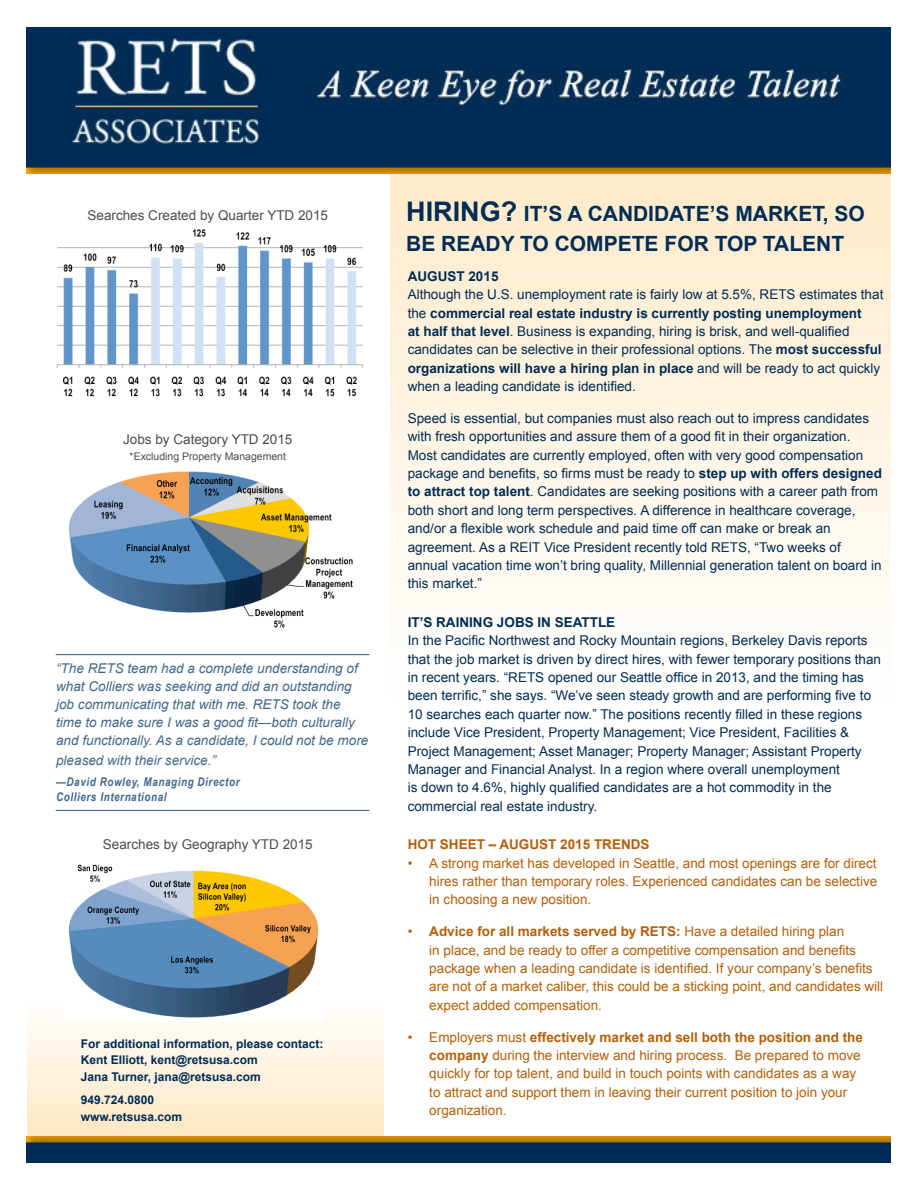
<style>
.page{position:relative;width:918px;height:1188px;background:#fff}
.page>*{position:absolute;margin:0;border:0;box-sizing:border-box;transform-origin:0 0}
.t1{font:700 21px/30px "Arial";color:#002c55}
.t2{font:13.5px/18.3px "Arial";color:#002c55}
.t3{font:13.5px/18.3px "Arial";color:#b55f08}
.t4{font:italic 13.5px/18px "Arial";color:#40688e}
.t5{font:13.5px "Arial";color:#4b4c4d}
.t6{font:700 13.5px "Arial";color:#002c55}
.t7{font:700 13.5px "Arial";color:#b55f08}
.t8{font:700 12px "Arial";color:#002c55}
.t9{font:italic 700 12px "Arial Narrow";letter-spacing:.05em;color:#40688e}
.t10{font:10.5px "Arial";color:#4b4c4d}
.s1{font-size:27px}
.s2{font-weight:700}
</style>
<div class="page">
<svg style="left:27px;top:1022px;width:357px;height:114px;background:#fef1db"></svg>
<svg style="left:390px;top:174px;width:501px;height:420px"></svg>
<img style="left:27px;top:28px;width:864px;height:146px">
<img style="left:27px;top:1136px;width:864px;height:27px">
<hr style="left:56px;top:654px;width:313px;height:1px;background:#40688e">
<hr style="left:56px;top:810px;width:313px;height:1px;background:#40688e">
<img style="left:56px;top:230px;width:308px;height:167px">
<img style="left:68px;top:471px;width:285px;height:157px">
<img style="left:68px;top:864px;width:251px;height:154px">
<p class="t5" style="left:88px;top:207px;width:242px">Searches Created by Quarter YTD 2015</p>
<p class="t5" style="left:123px;top:430px;width:171px">Jobs by Category YTD 2015</p>
<p class="t10" style="left:130px;top:450px;width:158px">*Excluding Property Management</p>
<p class="t4" style="left:56px;top:660px;width:314px">“The RETS team had a complete understanding of what Colliers was seeking and did an outstanding job communicating that with me. RETS took the time to make sure I was a good fit—both culturally and functionally. As a candidate, I could not be more</p>
<p class="t4" style="left:56px;top:751px;width:161px">pleased with their service.”</p>
<p class="t9" style="left:56px;top:773px;width:185px">—David Rowley, Managing Director</p>
<p class="t9" style="left:56px;top:788px;width:112px">Colliers International</p>
<p class="t5" style="left:103px;top:835px;width:211px">Searches by Geography YTD 2015</p>
<p class="t8" style="left:81px;top:1036px;width:244px">For additional information, please contact:</p>
<p class="t8" style="left:81px;top:1052px;width:179px">Kent Elliott, kent@retsusa.com</p>
<p class="t8" style="left:81px;top:1069px;width:182px">Jana Turner, jana@retsusa.com</p>
<p class="t8" style="left:81px;top:1092px;width:75px">949.724.0800</p>
<p class="t8" style="left:81px;top:1108px;width:103px">www.retsusa.com</p>
<p class="t1" style="left:406px;top:200px;width:460px"><span class="s1">HIRING?</span> IT’S A CANDIDATE’S MARKET, SO<br>BE READY TO COMPETE FOR TOP TALENT</p>
<p class="t6" style="left:408px;top:267px;width:92px">AUGUST 2015</p>
<p class="t2" style="left:408px;top:285px;width:477px">Although the U.S. unemployment rate is fairly low at 5.5%, RETS estimates that the <span class="s2">commercial real estate industry is currently posting unemployment<br>at half that level</span>. Business is expanding, hiring is brisk, and well-qualified candidates can be selective in their professional options. The <span class="s2">most successful organizations will have a hiring plan in place</span> and will be ready to act quickly when a leading candidate is identified.</p>
<p class="t2" style="left:408px;top:409px;width:476px">Speed is essential, but companies must also reach out to impress candidates with fresh opportunities and assure them of a good fit in their organization.<br>Most candidates are currently employed, often with very good compensation package and benefits, so firms must be ready to <span class="s2">step up with offers designed to attract top talent</span>. Candidates are seeking positions with a career path from both short and long term perspectives. A difference in healthcare coverage, and/or a flexible work schedule and paid time off can make or break an agreement. As a REIT Vice President recently told RETS, “Two weeks of annual vacation time won’t bring quality, Millennial generation talent on board in this market.”</p>
<p class="t6" style="left:408px;top:613px;width:209px">IT’S RAINING JOBS IN SEATTLE</p>
<p class="t2" style="left:408px;top:632px;width:475px">In the Pacific Northwest and Rocky Mountain regions, Berkeley Davis reports that the job market is driven by direct hires, with fewer temporary positions than in recent years. “RETS opened our Seattle office in 2013, and the timing has been terrific,” she says. “We’ve seen steady growth and are performing five to 10 searches each quarter now.” The positions recently filled in these regions include Vice President, Property Management; Vice President, Facilities &amp; Project Management; Asset Manager; Property Manager; Assistant Property Manager and Financial Analyst. In a region where overall unemployment<br>is down to 4.6%, highly qualified candidates are a hot commodity in the commercial real estate industry.</p>
<p class="t7" style="left:408px;top:836px;width:243px">HOT SHEET – AUGUST 2015 TRENDS</p>
<p class="t3" style="left:429px;top:854px;width:449px;text-align:justify;text-indent:-22px">• A strong market has developed in Seattle, and most openings are for direct hires rather than temporary roles. Experienced candidates can be selective in choosing a new position.</p>
<p class="t3" style="left:429px;top:923px;width:455px;text-indent:-22px">• <span class="s2">Advice for all markets served by RETS:</span> Have a detailed hiring plan<br>in place, and be ready to offer a competitive compensation and benefits package when a leading candidate is identified. If your company’s benefits are not of a market caliber, this could be a sticking point, and candidates will expect added compensation.</p>
<p class="t3" style="left:429px;top:1028px;width:435px;text-indent:-22px">• Employers must <span class="s2">effectively market and sell both the position and the company</span> during the interview and hiring process. Be prepared to move quickly for top talent, and build in touch points with candidates as a way to attract and support them in leaving their current position to join your organization.</p>
</div>
